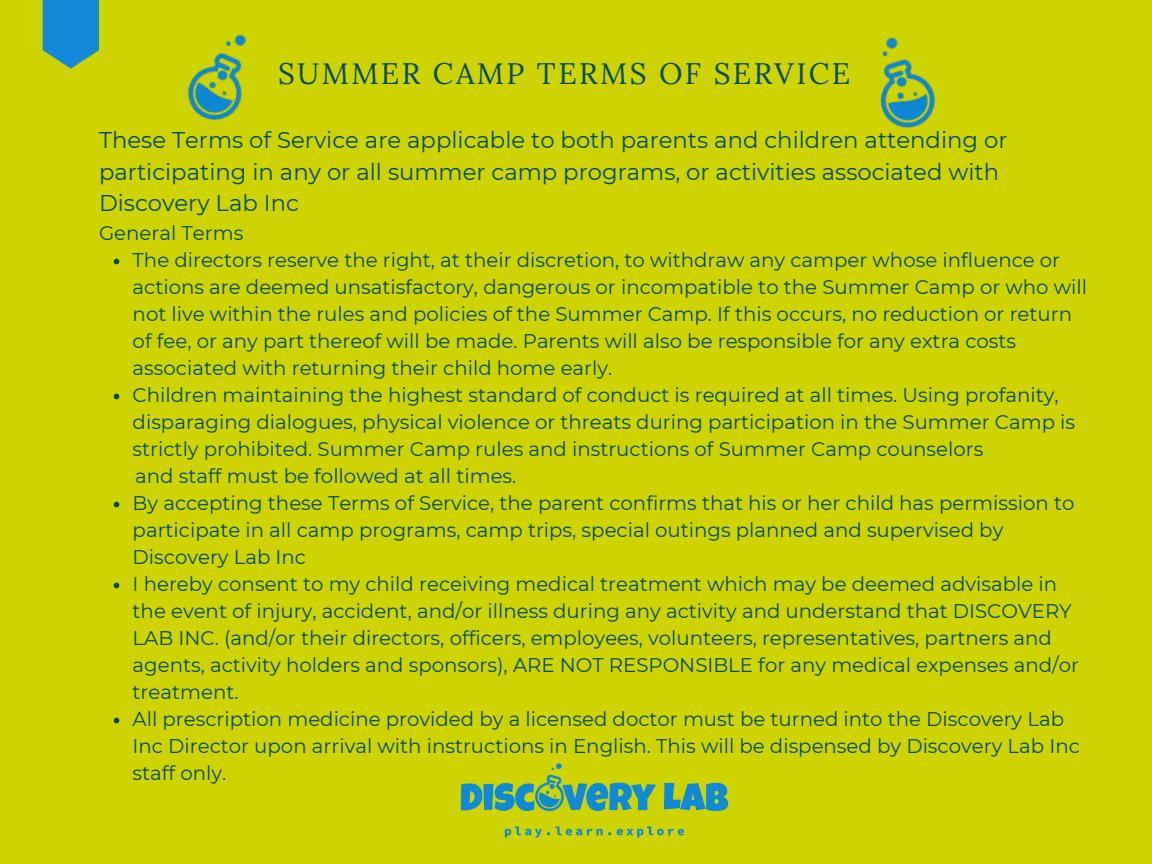
<style>
.page{position:relative;width:1152px;height:864px;background:#ced303}
.page>*{position:absolute;margin:0;border:0;box-sizing:border-box;transform-origin:0 0}
.t1{font:29.7px "Lora";letter-spacing:.08em;color:#034b63}
.t2{font:22.8px/31.5px "Montserrat";color:#034b63}
.t3{font:19.8px/27px "Montserrat";color:#034b63}
</style>
<div class="page">
<svg style="left:43px;top:0;width:56px;height:69px;background:#2e93b9"></svg>
<svg style="left:114px;top:259px;width:5px;height:5px"></svg>
<svg style="left:114px;top:394px;width:5px;height:5px"></svg>
<svg style="left:114px;top:502px;width:5px;height:5px"></svg>
<svg style="left:114px;top:583px;width:5px;height:5px"></svg>
<svg style="left:114px;top:718px;width:5px;height:5px"></svg>
<img style="left:188px;top:34px;width:58px;height:86px">
<img style="left:880px;top:37px;width:55px;height:91px">
<img style="left:460px;top:763px;width:269px;height:75px">
<p class="t1" style="left:278px;top:54px;width:574px">SUMMER CAMP TERMS OF SERVICE</p>
<p class="t2" style="left:99px;top:125px;width:910px">These Terms of Service are applicable to both parents and children attending or participating in any or all summer camp programs, or activities associated with<br>Discovery Lab Inc</p>
<p class="t3" style="left:99px;top:219px;width:146px">General Terms</p>
<p class="t3" style="left:133px;top:246px;width:956px">The directors reserve the right, at their discretion, to withdraw any camper whose influence or actions are deemed unsatisfactory, dangerous or incompatible to the Summer Camp or who will not live within the rules and policies of the Summer Camp. If this occurs, no reduction or return of fee, or any part thereof will be made. Parents will also be responsible for any extra costs associated with returning their child home early.</p>
<h1 class="t3" style="left:133px;top:381px;width:944px">Children maintaining the highest standard of conduct is required at all times. Using profanity, disparaging dialogues, physical violence or threats during participation in the Summer Camp is strictly prohibited. Summer Camp rules and instructions of Summer Camp counselors</h1>
<h2 class="t3" style="left:135px;top:462px;width:383px">and staff must be followed at all times.</h2>
<p class="t3" style="left:133px;top:489px;width:943px">By accepting these Terms of Service, the parent confirms that his or her child has permission to participate in all camp programs, camp trips, special outings planned and supervised by<br>Discovery Lab Inc</p>
<p class="t3" style="left:133px;top:570px;width:948px">I hereby consent to my child receiving medical treatment which may be deemed advisable in the event of injury, accident, and/or illness during any activity and understand that DISCOVERY LAB INC. (and/or their directors, officers, employees, volunteers, representatives, partners and agents, activity holders and sponsors), ARE NOT RESPONSIBLE for any medical expenses and/or treatment.</p>
<p class="t3" style="left:133px;top:705px;width:949px">All prescription medicine provided by a licensed doctor must be turned into the Discovery Lab<br>Inc Director upon arrival with instructions in English. This will be dispensed by Discovery Lab Inc staff only.</p>
</div>
